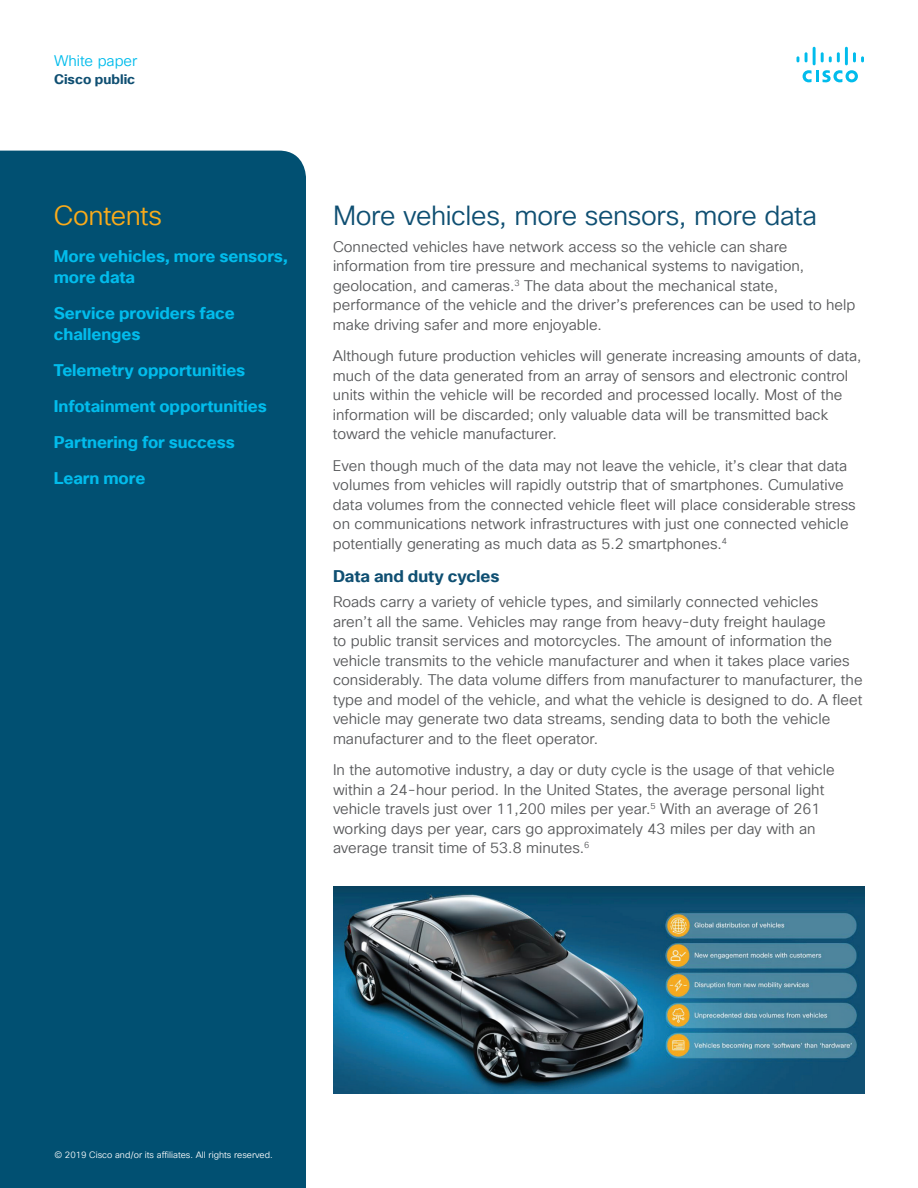
<style>
.page{position:relative;width:918px;height:1188px;background:#fff}
.page>*{position:absolute;margin:0;border:0;box-sizing:border-box;transform-origin:0 0}
.t1{font:27px "Cisco Sans TT Light";letter-spacing:-.015em;color:#0f4f72}
.t2{font:27px "Cisco Sans TT Light";letter-spacing:-.02em;color:#faab1a}
.t3{font:700 16.5px/36px "Cisco Sans TT";letter-spacing:-.005em;color:#01bcec}
.t4{font:700 16.5px "Cisco Sans TT";letter-spacing:-.005em;color:#0f4f72}
.t5{font:15px/19.5px "Cisco Sans TT Light";color:#57585a}
.t6{font:15px "Cisco Sans TT Light";color:#01bcec}
.t7{font:700 13.5px "Cisco Sans TT";color:#0f4f72}
.t8{font:9px "Cisco Sans TT Light";color:#fff}
</style>
<div class="page">
<svg style="left:803px;top:70px;width:55px;height:12px"></svg>
<svg style="left:797px;top:56px;width:2px;height:6px"></svg>
<svg style="left:805px;top:52px;width:3px;height:10px"></svg>
<hr style="left:813px;top:47px;width:3px;height:18px;background:#01bcec">
<svg style="left:821px;top:52px;width:19px;height:10px"></svg>
<hr style="left:845px;top:47px;width:3px;height:18px;background:#01bcec">
<svg style="left:853px;top:52px;width:11px;height:10px"></svg>
<div style="left:0;top:151px;width:306px;height:1037px;background:#015072"></div>
<img style="left:333px;top:887px;width:531px;height:206px">
<p class="t6" style="left:54px;top:51px;width:85px">White paper</p>
<p class="t7" style="left:54px;top:70px;width:83px">Cisco public</p>
<h1 class="t2" style="left:54px;top:198px;width:110px">Contents</h1>
<p class="t3" style="left:54px;top:246px;width:235px;line-height:21px">More vehicles, more sensors, more data</p>
<p class="t3" style="left:54px;top:303px;width:183px;line-height:21px">Service providers face challenges</p>
<p class="t3" style="left:54px;top:353px;width:215px">Telemetry opportunities<br>Infotainment opportunities<br>Partnering for success<br>Learn more</p>
<h1 class="t1" style="left:333px;top:198px;width:485px">More vehicles, more sensors, more data</h1>
<p class="t5" style="left:333px;top:237px;width:524px">Connected vehicles have network access so the vehicle can share information from tire pressure and mechanical systems to navigation, geolocation, and cameras.<sup>3</sup> The data about the mechanical state, performance of the vehicle and the driver’s preferences can be used to help make driving safer and more enjoyable.</p>
<p class="t5" style="left:333px;top:347px;width:530px">Although future production vehicles will generate increasing amounts of data, much of the data generated from an array of sensors and electronic control units within the vehicle will be recorded and processed locally. Most of the information will be discarded; only valuable data will be transmitted back toward the vehicle manufacturer.</p>
<p class="t5" style="left:333px;top:456px;width:524px">Even though much of the data may not leave the vehicle, it’s clear that data volumes from vehicles will rapidly outstrip that of smartphones. Cumulative data volumes from the connected vehicle fleet will place considerable stress on communications network infrastructures with just one connected vehicle potentially generating as much data as 5.2 smartphones.<sup>4</sup></p>
<p class="t4" style="left:333px;top:565px;width:168px">Data and duty cycles</p>
<p class="t5" style="left:333px;top:593px;width:531px">Roads carry a variety of vehicle types, and similarly connected vehicles<br>aren’t all the same. Vehicles may range from heavy-duty freight haulage<br>to public transit services and motorcycles. The amount of information the vehicle transmits to the vehicle manufacturer and when it takes place varies considerably. The data volume differs from manufacturer to manufacturer, the type and model of the vehicle, and what the vehicle is designed to do. A fleet vehicle may generate two data streams, sending data to both the vehicle manufacturer and to the fleet operator.</p>
<p class="t5" style="left:333px;top:761px;width:503px">In the automotive industry, a day or duty cycle is the usage of that vehicle within a 24-hour period. In the United States, the average personal light vehicle travels just over 11,200 miles per year.<sup>5</sup> With an average of 261 working days per year, cars go approximately 43 miles per day with an average transit time of 53.8 minutes.<sup>6</sup></p>
<p class="t8" style="left:54px;top:1149px;width:220px">© 2019 Cisco and/or its affiliates. All rights reserved.</p>
</div>
